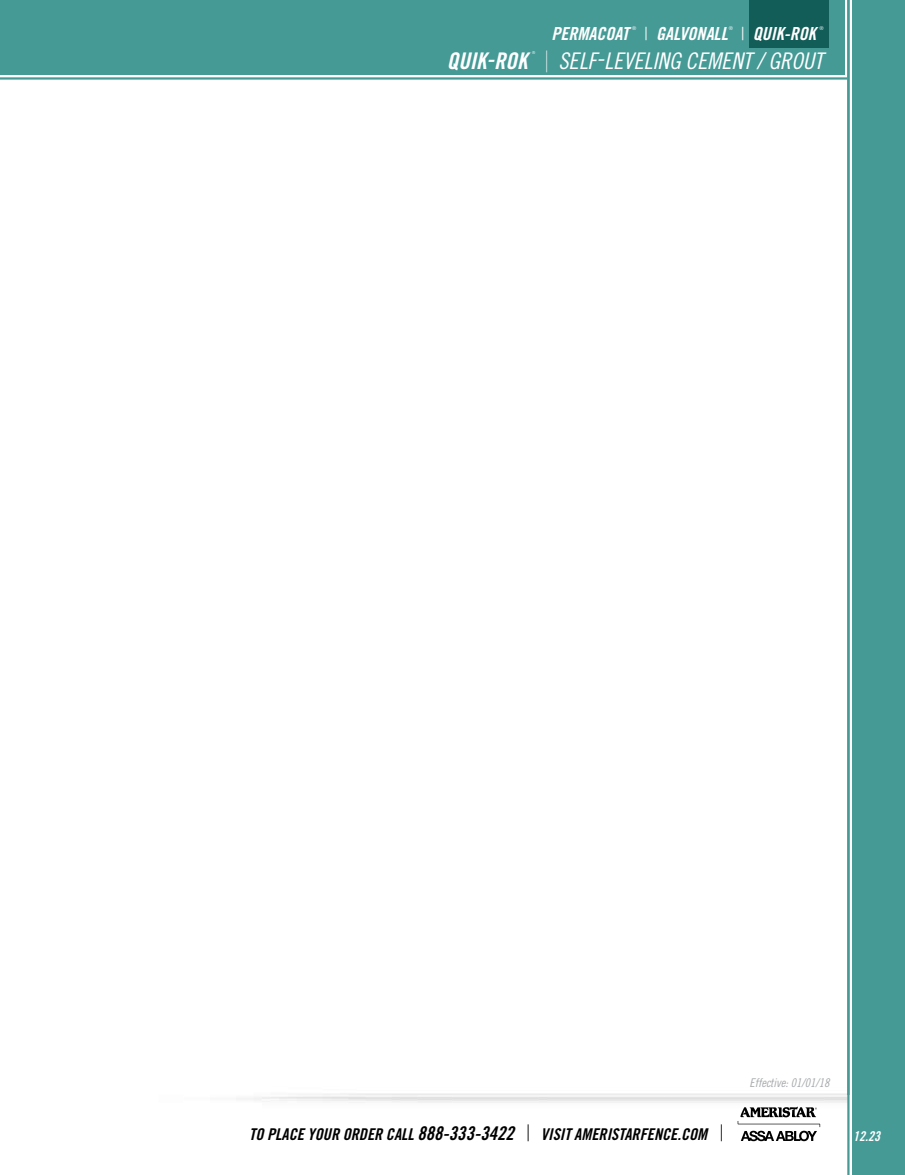
<style>
.page{position:relative;width:905px;height:1175px;background:#fff}
.page>*{position:absolute;margin:0;border:0;box-sizing:border-box;transform-origin:0 0}
.t1{font:22.95px "Trade Gothic LT Std Cn 18 Obl";color:#fff}
.t2{font:22.95px "Trade Gothic LT Std Bd Cn 20 Obl";color:#fff}
.t3{font:18px "Trade Gothic LT Std Bd Cn 20 Obl";color:#fff}
.t4{font:16.2px "Trade Gothic LT Std Bd Cn 20 Obl";color:#000}
.t5{font:13.5px "Trade Gothic LT Std Bd Cn 20 Obl";color:#fff}
.t6{font:12px "Trade Gothic LT Std Cn 18 Obl";color:#a7a9ac}
.t7{font:300 5.25px "Trade Gothic LT Std";color:#fff}
.t8{font:300 4.05px "Trade Gothic LT Std";color:#fff}
.s1{font-family:"Trade Gothic LT Std";font-weight:300}
.s2{font-family:"Trade Gothic LT Std";font-weight:300;font-size:29.4px}
.s3{font-size:18.9px}
.s4{font-family:"Trade Gothic LT Std";font-weight:300;font-size:22.65px}
</style>
<div class="page">
<div style="left:0;top:0;width:845px;height:75px;background:#459a96"></div>
<hr style="left:0;top:77px;width:847px;height:3px;background:#459a96">
<div style="left:749px;top:0;width:79px;height:48px;background:#125d58"></div>
<svg style="left:846px;top:0;width:4px;height:1174px"></svg>
<div style="left:852px;top:0;width:52px;height:1174px;background:#459a96"></div>
<svg style="left:737px;top:1106px;width:83px;height:35px"></svg>
<p class="t3" style="left:551px;top:23px;width:79px">PERMACOAT</p>
<p class="t7" style="left:632px;top:25px;width:6px">®</p>
<p class="t3" style="left:644px;top:23px;width:85px"><span class="s1">|</span> GALVONALL</p>
<p class="t7" style="left:728px;top:25px;width:6px">®</p>
<p class="t3" style="left:741px;top:23px;width:76px"><span class="s1">|</span> QUIK-ROK</p>
<p class="t7" style="left:819px;top:25px;width:6px">®</p>
<h1 class="t2" style="left:447px;top:47px;width:82px">QUIK-ROK</h1>
<p class="t8" style="left:532px;top:51px;width:5px">®</p>
<h1 class="t1" style="left:545px;top:47px;width:279px"><span class="s2">|</span> SELF-LEVELING CEMENT / GROUT</h1>
<p class="t6" style="left:749px;top:1075px;width:81px">Effective: 01/01/18</p>
<p class="t4" style="left:249px;top:1123px;width:476px">TO PLACE YOUR ORDER CALL <span class="s3">888-333-3422</span> <span class="s4">|</span> VISIT AMERISTARFENCE.COM <span class="s4">|</span></p>
<p class="t5" style="left:853px;top:1128px;width:28px">12.23</p>
</div>
